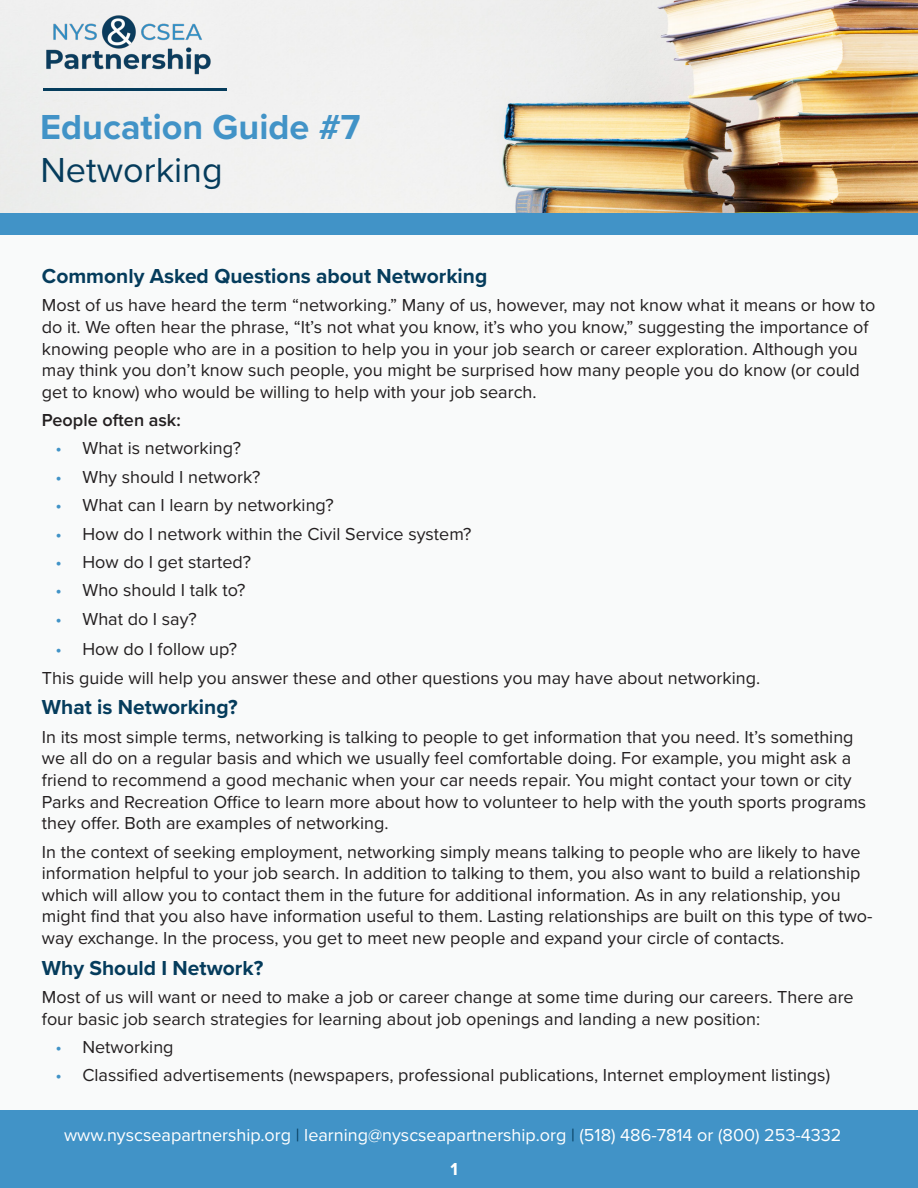
<style>
.page{position:relative;width:918px;height:1188px;background:#f9fafa}
.page>*{position:absolute;margin:0;border:0;box-sizing:border-box;transform-origin:0 0}
.t1{font:700 36px "Proxima Nova";color:#4193c7}
.t2{font:36px "Proxima Nova";color:#053c5c}
.t3{font:700 21px "Proxima Nova";color:#053c5c}
.t4{font:18px/21.6px "Proxima Nova";color:#231f20}
.t5{font:18px "Proxima Nova";color:#fff}
.t6{font:600 18px "Proxima Nova";color:#231f20}
.t7{font:700 18px "Proxima Nova";color:#fff}
.s1{color:#4193c7}
.s2{color:#053c5c}
</style>
<div class="page">
<img style="left:0;top:0;width:918px;height:214px">
<div style="left:0;top:1110px;width:918px;height:78px;background:#4193c7"></div>
<img style="left:43px;top:14px;width:173px;height:62px">
<hr style="left:43px;top:88px;width:184px;height:3px;background:#053c5c">
<div style="left:0;top:214px;width:918px;height:21px;background:#4193c7"></div>
<p class="t1" style="left:40px;top:100px;width:322px">Education Guide #7</p>
<p class="t2" style="left:40px;top:143px;width:184px">Networking</p>
<p class="t3" style="left:42px;top:260px;width:447px">Commonly Asked Questions about Networking</p>
<p class="t4" style="left:42px;top:294px;width:835px">Most of us have heard the term “networking.” Many of us, however, may not know what it means or how to do it. We often hear the phrase, “It’s not what you know, it’s who you know,” suggesting the importance of knowing people who are in a position to help you in your job search or career exploration. Although you may think you don’t know such people, you might be surprised how many people you do know (or could get to know) who would be willing to help with your job search.</p>
<p class="t6" style="left:42px;top:407px;width:140px">People often ask:</p>
<p class="t4" style="left:55px;top:437px;width:187px"><span class="s1">•</span> What is networking?</p>
<p class="t4" style="left:55px;top:465px;width:207px"><span class="s1">•</span> Why should I network?</p>
<p class="t4" style="left:55px;top:494px;width:280px"><span class="s1">•</span> What can I learn by networking?</p>
<p class="t4" style="left:55px;top:522px;width:418px"><span class="s1">•</span> How do I network within the Civil Service system?</p>
<p class="t4" style="left:55px;top:550px;width:197px"><span class="s1">•</span> How do I get started?</p>
<p class="t4" style="left:55px;top:579px;width:192px"><span class="s1">•</span> Who should I talk to?</p>
<p class="t4" style="left:55px;top:607px;width:143px"><span class="s1">•</span> What do I say?</p>
<p class="t4" style="left:55px;top:638px;width:183px"><span class="s1">•</span> How do I follow up?</p>
<p class="t4" style="left:42px;top:666px;width:720px">This guide will help you answer these and other questions you may have about networking.</p>
<p class="t3" style="left:42px;top:692px;width:197px">What is Networking?</p>
<p class="t4" style="left:42px;top:725px;width:826px">In its most simple terms, networking is talking to people to get information that you need. It’s something we all do on a regular basis and which we usually feel comfortable doing. For example, you might ask a friend to recommend a good mechanic when your car needs repair. You might contact your town or city Parks and Recreation Office to learn more about how to volunteer to help with the youth sports programs they offer. Both are examples of networking.</p>
<p class="t4" style="left:42px;top:840px;width:832px">In the context of seeking employment, networking simply means talking to people who are likely to have information helpful to your job search. In addition to talking to them, you also want to build a relationship which will allow you to contact them in the future for additional information. As in any relationship, you might find that you also have information useful to them. Lasting relationships are built on this type of two&shy;way exchange. In the process, you get to meet new people and expand your circle of contacts.</p>
<p class="t3" style="left:42px;top:952px;width:223px">Why Should I Network?</p>
<p class="t4" style="left:42px;top:985px;width:813px">Most of us will want or need to make a job or career change at some time during our careers. There are four basic job search strategies for learning about job openings and landing a new position:</p>
<p class="t4" style="left:55px;top:1035px;width:120px"><span class="s1">•</span> Networking</p>
<p class="t4" style="left:55px;top:1064px;width:776px"><span class="s1">•</span> Classified advertisements (newspapers, professional publications, Internet employment listings)</p>
<p class="t5" style="left:64px;top:1121px;width:779px">www.nyscseapartnership.org <span class="s2">|</span> learning@nyscseapartnership.org <span class="s2">|</span> (518) 486-7814 or (800) 253-4332</p>
<p class="t7" style="left:450px;top:1155px;width:9px">1</p>
</div>
